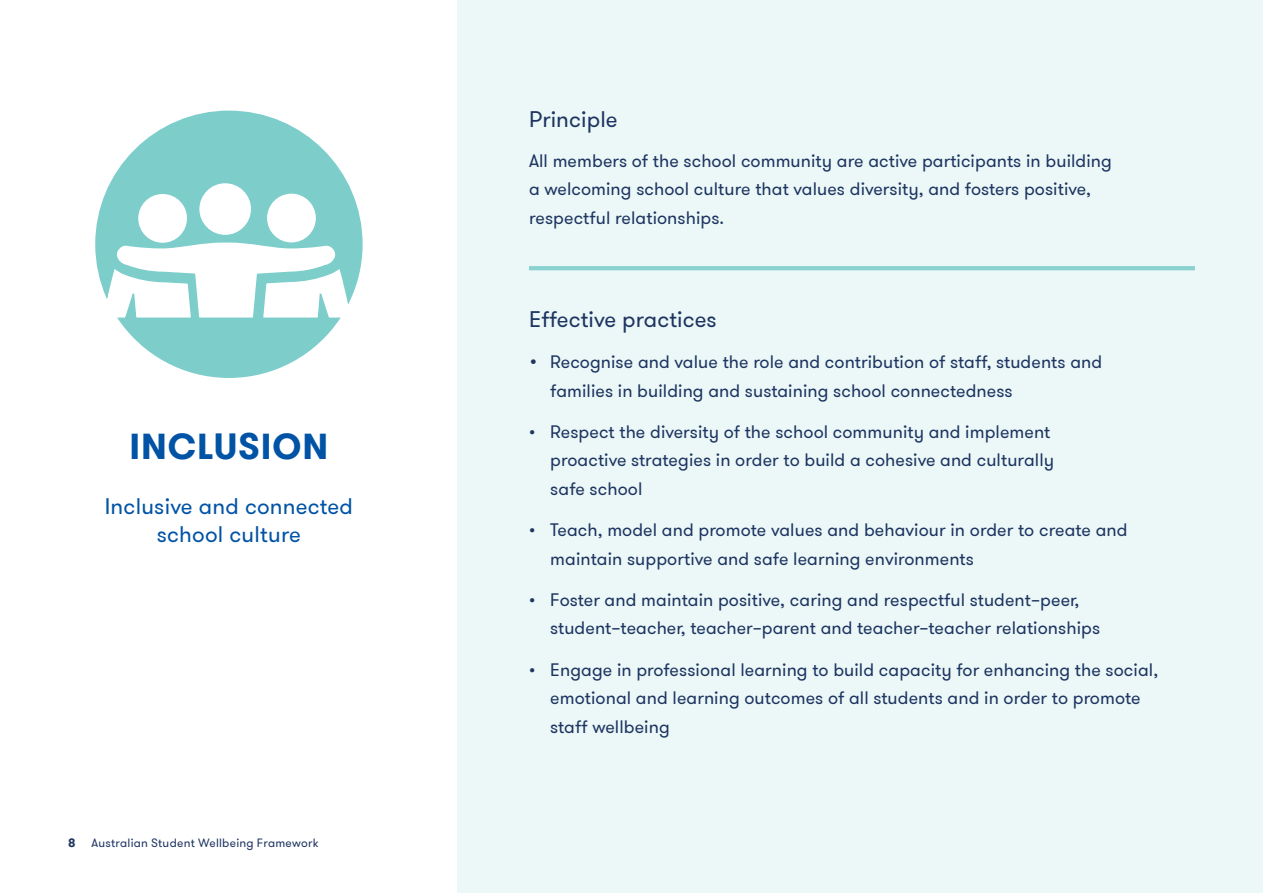
<style>
.page{position:relative;width:1263px;height:893px;background:#fff}
.page>*{position:absolute;margin:0;border:0;box-sizing:border-box;transform-origin:0 0}
.t1{font:700 36px "GT Walsheim Pro";letter-spacing:.025em;color:#0053a5}
.t2{font:22.5px/28.5px "GT Walsheim Pro";letter-spacing:.01em;color:#0053a5;text-align:center}
.t3{font:22.5px "GT Walsheim Pro";letter-spacing:.005em;color:#1e3461}
.t4{font:18px/28.5px "GT Walsheim Pro";letter-spacing:.005em;color:#1e3461}
.t5{font:12px "GT Walsheim Pro";letter-spacing:.02em;color:#1e3461}
.t6{font:700 12px "GT Walsheim Pro";color:#1e3461}
.s1{font-family:"Gotham Rounded"}
</style>
<div class="page">
<div style="left:458px;top:0;width:805px;height:893px;background:#ebf8f7"></div>
<hr style="left:529px;top:266px;width:666px;height:4px;background:#8ad2d1">
<svg style="left:95px;top:110px;width:268px;height:268px"></svg>
<h1 class="t1" style="left:130px;top:422px;width:200px">INCLUSION</h1>
<p class="t2" style="left:105px;top:492px;width:250px">Inclusive and connected school culture</p>
<p class="t6" style="left:68px;top:835px;width:9px">8</p>
<p class="t5" style="left:91px;top:835px;width:229px">Australian Student Wellbeing Framework</p>
<h2 class="t3" style="left:529px;top:105px;width:90px">Principle</h2>
<p class="t4" style="left:529px;top:147px;width:584px">All members of the school community are active participants in building a welcoming school culture that values diversity, and fosters positive, respectful relationships.</p>
<h2 class="t3" style="left:529px;top:305px;width:189px">Effective practices</h2>
<p class="t4" style="left:550px;top:348px;width:553px;text-indent:-21px"><span class="s1">•</span> Recognise and value the role and contribution of staff, students and families in building and sustaining school connectedness</p>
<p class="t4" style="left:550px;top:418px;width:505px;text-indent:-21px">• Respect the diversity of the school community and implement proactive strategies in order to build a cohesive and culturally safe school</p>
<p class="t4" style="left:550px;top:516px;width:579px;text-indent:-21px">• Teach, model and promote values and behaviour in order to create and maintain supportive and safe learning environments</p>
<p class="t4" style="left:550px;top:586px;width:551px;text-indent:-21px">• Foster and maintain positive, caring and respectful student–peer, student–teacher, teacher–parent and teacher–teacher relationships</p>
<p class="t4" style="left:550px;top:655px;width:609px;text-indent:-21px">• Engage in professional learning to build capacity for enhancing the social, emotional and learning outcomes of all students and in order to promote staff wellbeing</p>
</div>
